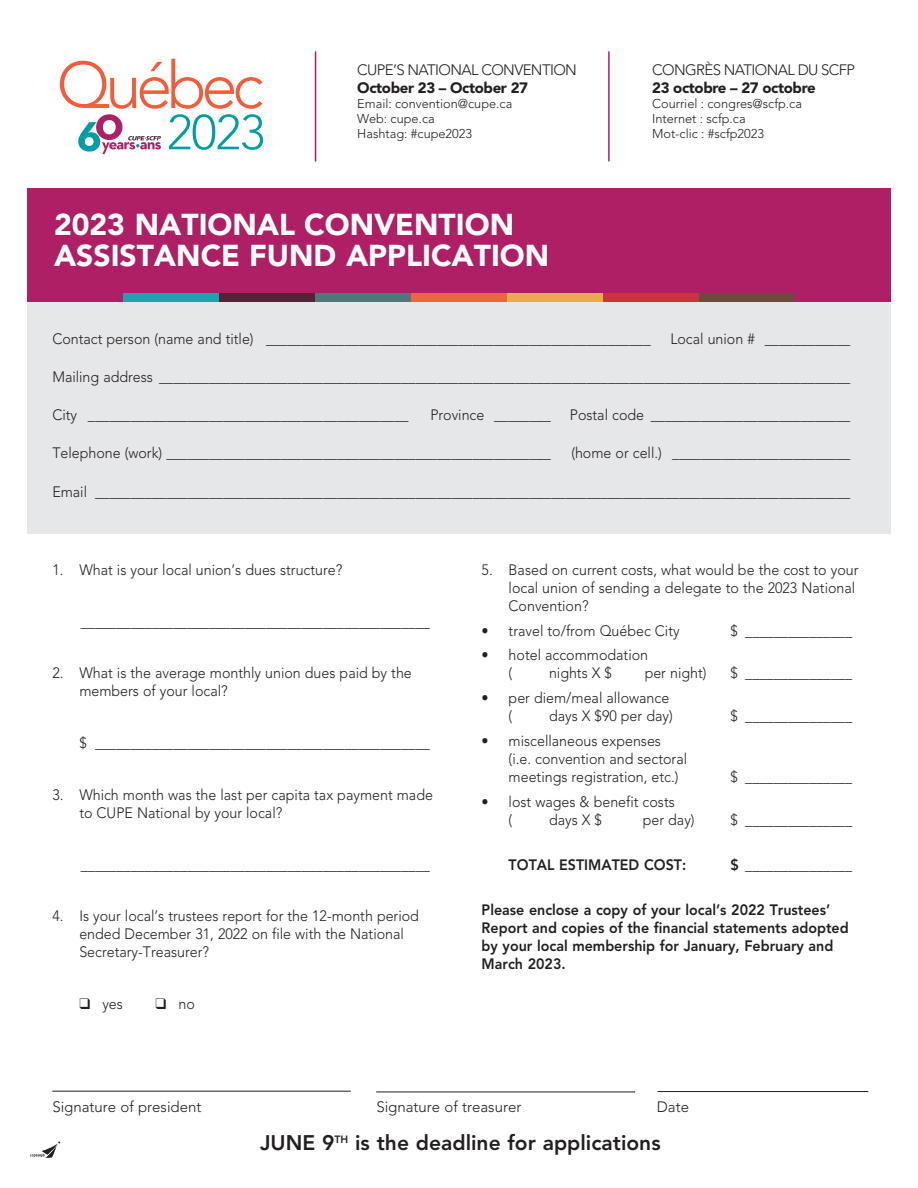
<style>
.page{position:relative;width:918px;height:1188px;background:#fff}
.page>*{position:absolute;margin:0;border:0;box-sizing:border-box;transform-origin:0 0}
.t1{font:900 30px/31.5px "Avenir LT Std";color:#fff}
.t2{font:800 21px "Avenir LT Std";color:#231f20}
.t3{font:300 15px/18px "Avenir LT Std";color:#231f20;scale:.95 1}
.t4{font:800 15px/18px "Avenir LT Std";color:#231f20;scale:.95 1}
.t5{font:300 15px/18px "Avenir LT Std";letter-spacing:-.04em;color:#231f20}
.t6{font:300 15px "Avenir LT Std";color:#231f20}
.t7{font:300 12.75px/15px "Avenir LT Std";color:#231f20}
.s1{font-weight:900}
</style>
<div class="page">
<div style="left:27px;top:188px;width:864px;height:114px;background:#af1f66"></div>
<div style="left:27px;top:302px;width:864px;height:231px;background:#e6e7e9"></div>
<div style="left:123px;top:294px;width:96px;height:8px;background:#21a0b0"></div>
<div style="left:219px;top:294px;width:96px;height:8px;background:#532336"></div>
<div style="left:315px;top:294px;width:96px;height:8px;background:#52777a"></div>
<div style="left:411px;top:294px;width:96px;height:8px;background:#ec6740"></div>
<div style="left:507px;top:294px;width:96px;height:8px;background:#eaab4c"></div>
<div style="left:603px;top:294px;width:96px;height:8px;background:#cd323f"></div>
<div style="left:699px;top:294px;width:96px;height:8px;background:#6b4b3d"></div>
<hr style="left:52px;top:1091px;width:299px;height:1px;background:#231f20">
<hr style="left:376px;top:1092px;width:259px;height:1px;background:#231f20">
<hr style="left:657px;top:1091px;width:211px;height:1px;background:#231f20">
<svg style="left:30px;top:1142px;width:30px;height:16px"></svg>
<hr style="left:608px;top:52px;width:2px;height:109px;background:#ae2066">
<hr style="left:315px;top:52px;width:1px;height:109px;background:#ae2066">
<svg style="left:60px;top:59px;width:203px;height:95px"></svg>
<p class="t5" style="left:357px;top:61px;width:221px">CUPE’S NATIONAL CONVENTION<br><span class="s1">October 23 – October 27</span></p>
<p class="t7" style="left:357px;top:96px;width:157px">Email: convention@cupe.ca</p>
<p class="t7" style="left:357px;top:111px;width:116px">Web: cupe.ca<br>Hashtag: #cupe2023</p>
<p class="t1" style="left:54px;top:208px;width:497px">2023 NATIONAL CONVENTION<br>ASSISTANCE FUND APPLICATION</p>
<p class="t5" style="left:652px;top:61px;width:205px">CONGRÈS NATIONAL DU SCFP<br><span class="s1">23 octobre – 27 octobre</span></p>
<p class="t7" style="left:652px;top:96px;width:151px">Courriel : congres@scfp.ca<br>Internet : scfp.ca<br>Mot-clic : #scfp2023</p>
<p class="t3" style="left:52px;top:330px;width:631px">Contact person (name and title) ______________________________________________________</p>
<p class="t3" style="left:670px;top:330px;width:191px">Local union # ____________</p>
<p class="t3" style="left:52px;top:368px;width:841px">Mailing address _________________________________________________________________________________________________</p>
<p class="t3" style="left:52px;top:406px;width:376px">City _____________________________________________</p>
<p class="t3" style="left:430px;top:406px;width:444px">Province ________ Postal code ____________________________</p>
<p class="t3" style="left:52px;top:444px;width:526px">Telephone (work) ______________________________________________________</p>
<p class="t3" style="left:571px;top:444px;width:295px">(home or cell.) _________________________</p>
<p class="t3" style="left:52px;top:483px;width:841px">Email __________________________________________________________________________________________________________</p>
<p class="t3" style="left:52px;top:561px;width:307px">1. What is your local union’s dues structure?</p>
<p class="t3" style="left:81px;top:612px;width:369px">_________________________________________________</p>
<p class="t3" style="left:79px;top:664px;width:352px;text-indent:-27px">2. What is the average monthly union dues paid by the members of your local?</p>
<p class="t3" style="left:79px;top:734px;width:371px">$ _______________________________________________</p>
<p class="t3" style="left:79px;top:786px;width:374px;text-indent:-27px">3. Which month was the last per capita tax payment made to CUPE National by your local?</p>
<p class="t3" style="left:81px;top:855px;width:369px">_________________________________________________</p>
<p class="t3" style="left:79px;top:907px;width:359px;text-indent:-27px">4. Is your local’s trustees report for the 12-month period ended December 31, 2022 on file with the National<br>Secretary-Treasurer?</p>
<p class="t3" style="left:79px;top:995px;width:47px">❑ yes</p>
<p class="t3" style="left:156px;top:995px;width:43px">❑ no</p>
<p class="t3" style="left:509px;top:561px;width:370px;text-indent:-27px">5. Based on current costs, what would be the cost to your local union of sending a delegate to the 2023 National<br>Convention?</p>
<p class="t3" style="left:482px;top:621px;width:210px">• travel to/from Québec City</p>
<p class="t3" style="left:731px;top:621px;width:129px">$ _______________</p>
<p class="t3" style="left:509px;top:646px;width:148px;text-indent:-27px">• hotel accommodation (</p>
<p class="t3" style="left:549px;top:664px;width:68px">nights X $</p>
<p class="t3" style="left:645px;top:664px;width:67px">per night)</p>
<p class="t3" style="left:731px;top:664px;width:129px">$ _______________</p>
<p class="t3" style="left:509px;top:689px;width:171px;text-indent:-27px">• per diem/meal allowance (</p>
<p class="t3" style="left:549px;top:707px;width:132px">days X $90 per day)</p>
<p class="t3" style="left:731px;top:707px;width:129px">$ _______________</p>
<p class="t3" style="left:509px;top:732px;width:189px;text-indent:-27px">• miscellaneous expenses (i.e. convention and sectoral meetings registration, etc.)</p>
<p class="t3" style="left:731px;top:768px;width:129px">$ _______________</p>
<p class="t3" style="left:509px;top:792px;width:176px;text-indent:-27px">• lost wages &amp; benefit costs (</p>
<p class="t3" style="left:549px;top:810px;width:57px">days X $</p>
<p class="t3" style="left:643px;top:810px;width:56px">per day)</p>
<p class="t3" style="left:731px;top:810px;width:129px">$ _______________</p>
<p class="t4" style="left:509px;top:855px;width:188px">TOTAL ESTIMATED COST:</p>
<p class="t4" style="left:731px;top:855px;width:129px">$ _______________</p>
<p class="t4" style="left:482px;top:900px;width:388px">Please enclose a copy of your local’s 2022 Trustees’ Report and copies of the financial statements adopted by your local membership for January, February and March 2023.</p>
<p class="t6" style="left:52px;top:1098px;width:151px">Signature of president</p>
<p class="t6" style="left:376px;top:1098px;width:147px">Signature of treasurer</p>
<p class="t6" style="left:657px;top:1098px;width:34px">Date</p>
<p class="t2" style="left:260px;top:1130px;width:402px">JUNE 9<sup>TH</sup> is the deadline for applications</p>
</div>
